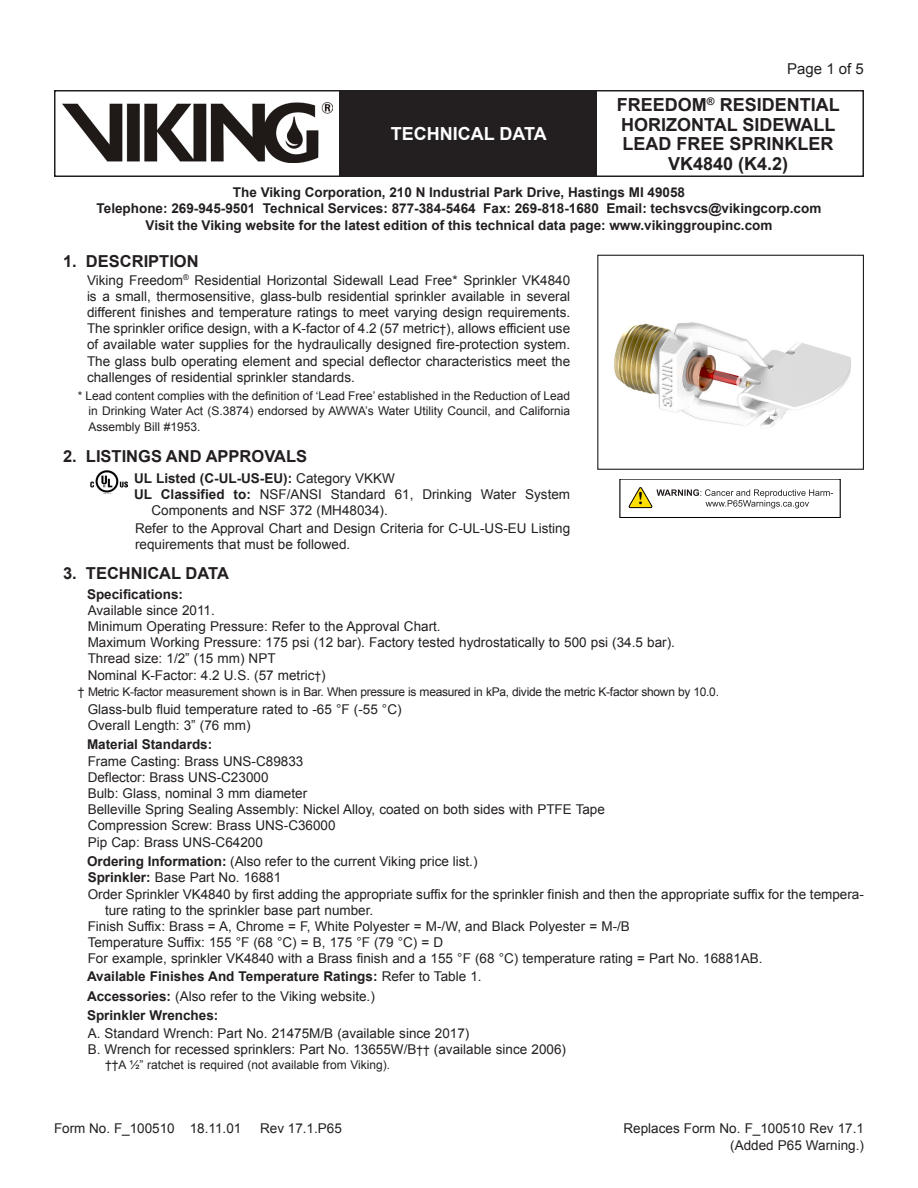
<style>
.page{position:relative;width:918px;height:1188px;background:#fff}
.page>*{position:absolute;margin:0;border:0;box-sizing:border-box;transform-origin:0 0}
.t1{font:700 18px/19.5px "Arial";color:#231f20;text-align:center}
.t2{font:700 18px "Arial";color:#fff}
.Heading{font:700 16.5px "Arial";color:#231f20}
.t3{font:15px "Arial";color:#231f20}
.Technical_Data{font:13.5px/16.2px "Arial";color:#231f20}
.Body_Text{font:13.5px/16.2px "Arial";color:#231f20;text-align:justify}
.Body_Text-2{font:700 13.5px/16.2px "Arial";color:#231f20;text-align:center}
.Heading_2{font:13.5px "Arial";color:#231f20}
.Footer-Replaces{font:13.5px "Arial";color:#231f20}
.Technical_Data-2{font:700 13.5px "Arial";color:#231f20}
.Heading_2-2{font:700 13.5px "Arial";color:#231f20}
.Asterisk_2{font:12px/15px "Arial";color:#231f20;text-align:right}
.Asterisk_2-2{font:12px "Arial";letter-spacing:-.025em;color:#231f20}
.Technical_Data-3{font:12px "Arial";color:#231f20}
.s1{font-size:12px}
.s2{font-weight:400}
.s3{font-weight:700}
</style>
<div class="page">
<div style="left:54px;top:90px;width:810px;height:87px;border:2px solid #231f20"></div>
<div style="left:340px;top:91px;width:257px;height:85px;background:#231f20"></div>
<img style="left:63px;top:102px;width:269px;height:60px">
<img style="left:614px;top:322px;width:237px;height:106px">
<img style="left:91px;top:470px;width:37px;height:23px">
<div style="left:597px;top:255px;width:267px;height:215px;border:1px solid #231f20"></div>
<div style="left:620px;top:479px;width:220px;height:39px;border:1px solid #000"></div>
<svg style="left:628px;top:487px;width:205px;height:21px"></svg>
<h1 class="t2" style="left:391px;top:121px;width:157px">TECHNICAL DATA</h1>
<p class="t3" style="left:787px;top:59px;width:78px">Page 1 of 5</p>
<h1 class="t1" style="left:617px;top:96px;width:224px">FREEDOM<sup>®</sup> RESIDENTIAL<br>HORIZONTAL SIDEWALL<br>LEAD FREE SPRINKLER<br>VK4840 (K4.2)</h1>
<p class="Body_Text-2" style="left:97px;top:185px;width:726px">The Viking Corporation, 210 N Industrial Park Drive, Hastings MI 49058<br>Telephone: 269-945-9501 Technical Services: 877-384-5464 Fax: 269-818-1680 Email: techsvcs@vikingcorp.com<br>Visit the Viking website for the latest edition of this technical data page: www.vikinggroupinc.com</p>
<p class="Heading" style="left:63px;top:250px;width:137px">1. DESCRIPTION</p>
<p class="Body_Text" style="left:87px;top:272px;width:485px">Viking Freedom<sup>®</sup> Residential Horizontal Sidewall Lead Free* Sprinkler VK4840 is a small, thermosensitive, glass-bulb residential sprinkler available in several different finishes and temperature ratings to meet varying design requirements.<br>The sprinkler orifice design, with a K-factor of 4.2 (57 metric<span class="s1">†</span>), allows efficient use of available water supplies for the hydraulically designed fire-protection system.<br>The glass bulb operating element and special deflector characteristics meet the challenges of residential sprinkler standards.</p>
<p class="Asterisk_2" style="left:78px;top:388px;width:494px">* Lead content complies with the definition of ‘Lead Free’ established in the Reduction of Lead in Drinking Water Act (S.3874) endorsed by AWWA’s Water Utility Council, and California</p>
<p class="Asterisk_2" style="left:89px;top:420px;width:114px">Assembly Bill #1953.</p>
<p class="Heading" style="left:63px;top:445px;width:246px">2. LISTINGS AND APPROVALS</p>
<p class="Technical_Data-2" style="left:134px;top:469px;width:262px">UL Listed (C-UL-US-EU): <span class="s2">Category VKKW</span></p>
<p class="Technical_Data" style="left:152px;top:486px;width:420px;text-indent:-17px"><span class="s3">UL Classified to:</span> NSF/ANSI Standard 61, Drinking Water System<br>Components and NSF 372 (MH48034).</p>
<p class="Body_Text" style="left:135px;top:520px;width:437px">Refer to the Approval Chart and Design Criteria for C-UL-US-EU Listing requirements that must be followed.</p>
<p class="Heading" style="left:63px;top:563px;width:167px">3. TECHNICAL DATA</p>
<p class="Heading_2-2" style="left:87px;top:585px;width:98px">Specifications:</p>
<p class="Technical_Data" style="left:88px;top:602px;width:129px">Available since 2011.</p>
<p class="Technical_Data" style="left:88px;top:618px;width:355px">Minimum Operating Pressure: Refer to the Approval Chart.</p>
<p class="Technical_Data" style="left:88px;top:635px;width:589px">Maximum Working Pressure: 175 psi (12 bar). Factory tested hydrostatically to 500 psi (34.5 bar).</p>
<p class="Technical_Data" style="left:88px;top:651px;width:189px">Thread size: 1/2” (15 mm) NPT</p>
<p class="Technical_Data" style="left:88px;top:667px;width:240px">Nominal K-Factor: 4.2 U.S. (57 metric<span class="s1">†</span>)</p>
<p class="Asterisk_2-2" style="left:78px;top:684px;width:643px">† Metric K-factor measurement shown is in Bar. When pressure is measured in kPa, divide the metric K-factor shown by 10.0.</p>
<p class="Technical_Data" style="left:88px;top:701px;width:315px">Glass-bulb fluid temperature rated to -65 °F (-55 °C)</p>
<p class="Technical_Data" style="left:88px;top:718px;width:164px">Overall Length: 3” (76 mm)</p>
<p class="Heading_2-2" style="left:87px;top:736px;width:127px">Material Standards:</p>
<p class="Technical_Data" style="left:88px;top:753px;width:217px">Frame Casting: Brass UNS-C89833</p>
<p class="Technical_Data" style="left:88px;top:769px;width:182px">Deflector: Brass UNS-C23000</p>
<p class="Technical_Data" style="left:88px;top:785px;width:221px">Bulb: Glass, nominal 3 mm diameter</p>
<p class="Technical_Data" style="left:88px;top:802px;width:519px">Belleville Spring Sealing Assembly: Nickel Alloy, coated on both sides with PTFE Tape</p>
<p class="Technical_Data" style="left:88px;top:818px;width:249px">Compression Screw: Brass UNS-C36000</p>
<p class="Technical_Data" style="left:88px;top:834px;width:177px">Pip Cap: Brass UNS-C64200</p>
<p class="Heading_2" style="left:87px;top:852px;width:392px"><span class="s3">Ordering Information:</span> (Also refer to the current Viking price list.)</p>
<p class="Technical_Data" style="left:88px;top:870px;width:195px"><span class="s3">Sprinkler:</span> Base Part No. 16881</p>
<p class="Technical_Data" style="left:105px;top:886px;width:760px;text-indent:-17px">Order Sprinkler VK4840 by first adding the appropriate suffix for the sprinkler finish and then the appropriate suffix for the tempera&shy;ture rating to the sprinkler base part number.</p>
<p class="Technical_Data" style="left:88px;top:918px;width:544px">Finish Suffix: Brass = A, Chrome = F, White Polyester = M-/W, and Black Polyester = M-/B</p>
<p class="Technical_Data" style="left:88px;top:934px;width:357px">Temperature Suffix: 155 °F (68 °C) = B, 175 °F (79 °C) = D</p>
<p class="Technical_Data" style="left:88px;top:951px;width:676px">For example, sprinkler VK4840 with a Brass finish and a 155 °F (68 °C) temperature rating = Part No. 16881AB.</p>
<p class="Body_Text-2" style="left:87px;top:969px;width:396px">Available Finishes And Temperature Ratings: <span class="s2">Refer to Table 1.</span></p>
<p class="Body_Text" style="left:87px;top:988px;width:289px"><span class="s3">Accessories:</span> (Also refer to the Viking website.)</p>
<p class="Body_Text-2" style="left:87px;top:1008px;width:133px">Sprinkler Wrenches:</p>
<p class="Technical_Data" style="left:88px;top:1025px;width:383px">A. Standard Wrench: Part No. 21475M/B (available since 2017)</p>
<p class="Technical_Data" style="left:88px;top:1041px;width:480px">B. Wrench for recessed sprinklers: Part No. 13655W/B<span class="s1">††</span> (available since 2006)</p>
<p class="Technical_Data-3" style="left:105px;top:1057px;width:287px">††A ½” ratchet is required (not available from Viking).</p>
<p class="Body_Text" style="left:54px;top:1120px;width:189px">Form No. F_100510 18.11.01</p>
<p class="Body_Text" style="left:260px;top:1120px;width:83px">Rev 17.1.P65</p>
<p class="Footer-Replaces" style="left:624px;top:1120px;width:242px">Replaces Form No. F_100510 Rev 17.1</p>
<p class="Footer-Replaces" style="left:730px;top:1136px;width:135px">(Added P65 Warning.)</p>
</div>
